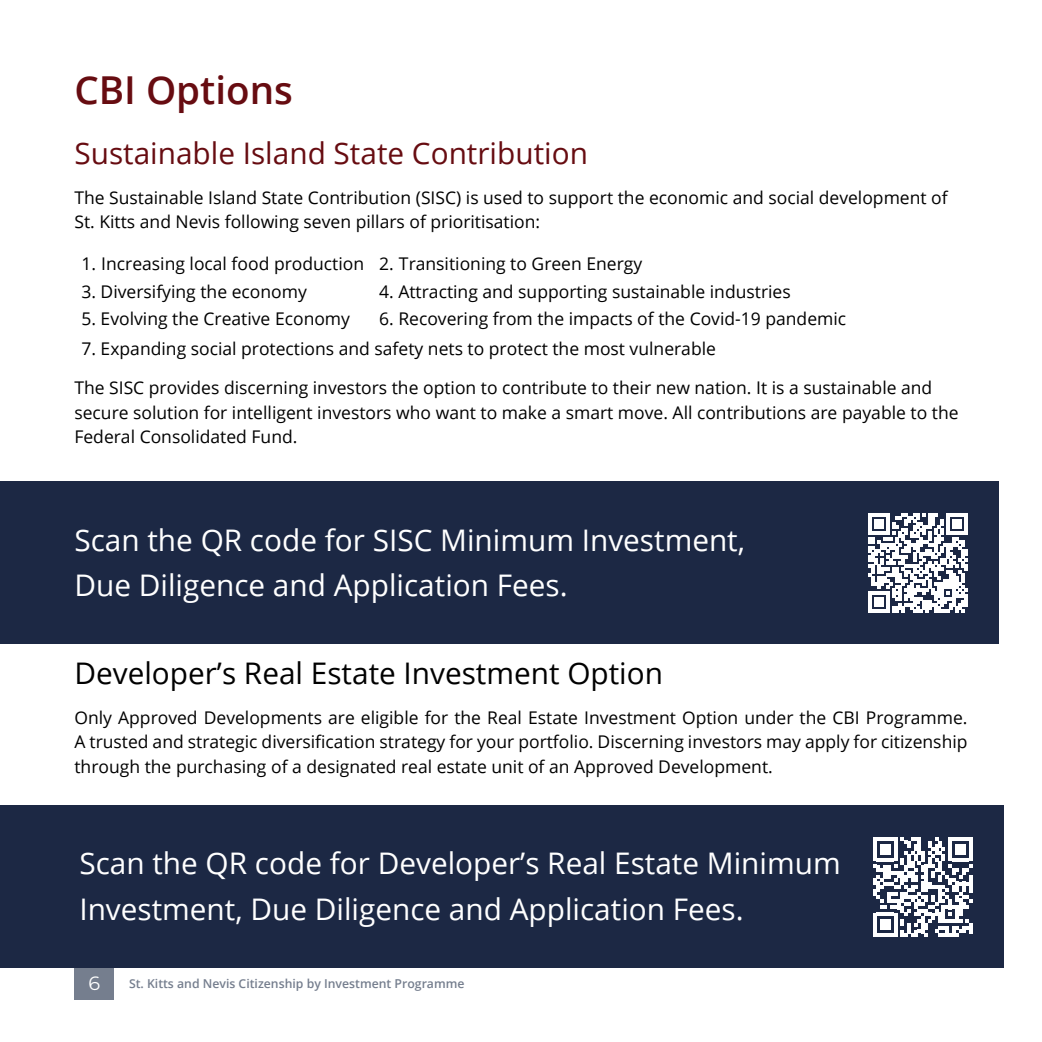
<style>
.page{position:relative;width:1042px;height:1042px;background:#fff}
.page>*{position:absolute;margin:0;border:0;box-sizing:border-box;transform-origin:0 0}
.t1{font:600 38.5px "Open Sans";color:#670c11}
.t2{font:29.75px/45.5px "Open Sans";color:#fff}
.t3{font:29.75px "Open Sans";color:#000}
.t4{font:29.75px "Open Sans";color:#670c11}
.t5{font:19.25px "Montserrat";color:#fff}
.t6{font:17.5px/24.5px "Open Sans";color:#000}
.t7{font:600 12.25px "Open Sans";color:#757e8e}
</style>
<div class="page">
<div style="left:74px;top:960px;width:40px;height:40px;background:#757e8e"></div>
<div style="left:0;top:482px;width:998px;height:162px;background:#1c2844"></div>
<div style="left:0;top:805px;width:1003px;height:162px;background:#1c2844"></div>
<svg style="left:868px;top:513px;width:99px;height:100px"></svg>
<svg style="left:873px;top:837px;width:99px;height:99px"></svg>
<h1 class="t1" style="left:74px;top:63px;width:220px">CBI Options</h1>
<h2 class="t4" style="left:74px;top:133px;width:515px">Sustainable Island State Contribution</h2>
<p class="t6" style="left:74px;top:185px;width:875px">The Sustainable Island State Contribution (SISC) is used to support the economic and social development of<br>St. Kitts and Nevis following seven pillars of prioritisation:</p>
<p class="t6" style="left:81px;top:251px;width:562px">1. Increasing local food production 2. Transitioning to Green Energy</p>
<p class="t6" style="left:81px;top:279px;width:227px">3. Diversifying the economy</p>
<p class="t6" style="left:379px;top:279px;width:413px">4. Attracting and supporting sustainable industries</p>
<p class="t6" style="left:81px;top:306px;width:270px">5. Evolving the Creative Economy</p>
<p class="t6" style="left:379px;top:306px;width:468px">6. Recovering from the impacts of the Covid-19 pandemic</p>
<p class="t6" style="left:81px;top:336px;width:636px">7. Expanding social protections and safety nets to protect the most vulnerable</p>
<p class="t6" style="left:74px;top:375px;width:885px">The SISC provides discerning investors the option to contribute to their new nation. It is a sustainable and secure solution for intelligent investors who want to make a smart move. All contributions are payable to the<br>Federal Consolidated Fund.</p>
<h2 class="t2" style="left:74px;top:516px;width:672px">Scan the QR code for SISC Minimum Investment,<br>Due Diligence and Application Fees.</h2>
<h2 class="t3" style="left:74px;top:653px;width:590px">Developer’s Real Estate Investment Option</h2>
<p class="t6" style="left:74px;top:704px;width:894px;text-align:justify">Only Approved Developments are eligible for the Real Estate Investment Option under the CBI Programme.<br>A trusted and strategic diversification strategy for your portfolio. Discerning investors may apply for citizenship through the purchasing of a designated real estate unit of an Approved Development.</p>
<h2 class="t2" style="left:79px;top:840px;width:763px">Scan the QR code for Developer’s Real Estate Minimum<br>Investment, Due Diligence and Application Fees.</h2>
<p class="t5" style="left:88px;top:969px;width:13px">6</p>
<p class="t7" style="left:129px;top:975px;width:337px">St. Kitts and Nevis Citizenship by Investment Programme</p>
</div>
